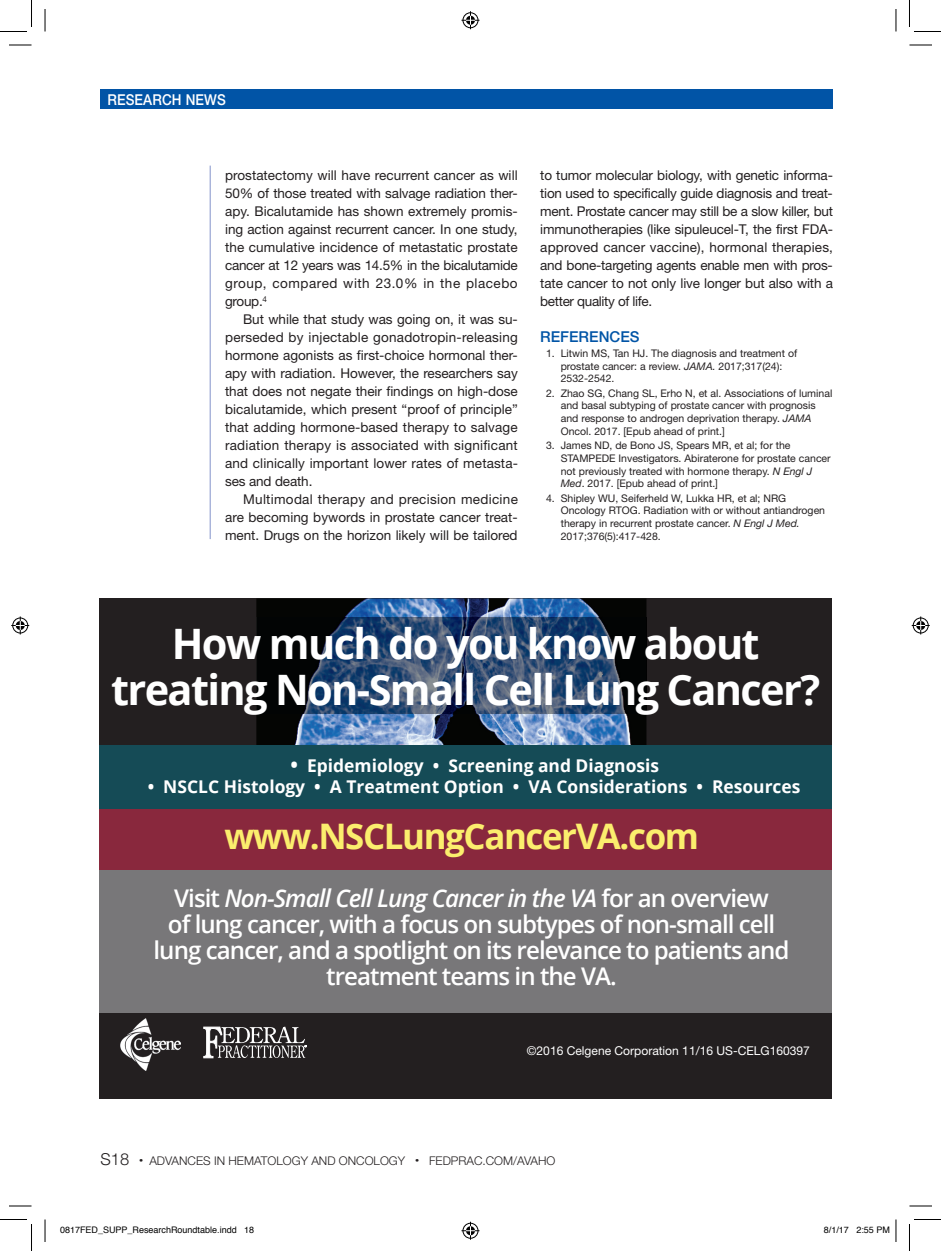
<style>
.page{position:relative;width:941px;height:1251px;background:#fff}
.page>*{position:absolute;margin:0;border:0;box-sizing:border-box;transform-origin:0 0}
.t1{font:700 42px/46px "Open Sans";letter-spacing:-.04em;color:#fff;text-align:center}
.t2{font:700 35.25px "Open Sans";letter-spacing:-.04em;color:#fbee6d}
.t3{font:600 24.3px/25.8px "Open Sans";letter-spacing:-.04em;color:#fff;text-align:center}
.t4{font:700 17.55px "Open Sans";color:#fff}
.t5{font:500 15px "Helvetica Neue LT Std";letter-spacing:.01em;color:#fff;scale:.9 1}
.t6{font:500 15px "Helvetica Neue LT Std";color:#0154a6}
.t7{font:13.5px/18px "Helvetica Neue LT Std";letter-spacing:-.005em;color:#231f20;text-align:justify}
.t8{font:12.15px "Helvetica Neue LT Std";color:#fff}
.t9{font:300 12px "Helvetica Neue LT Std";color:#231f20}
.t10{font:10.5px/12.8px "Helvetica Neue LT Std";color:#231f20}
.t11{font:9px "Helvetica";color:#000}
.s1{font-style:italic}
.s2{font-size:20.25px}
.s3{font-size:16.5px}
</style>
<div class="page">
<div style="left:100px;top:90px;width:732px;height:19px;background:#0154a6"></div>
<hr style="left:210px;top:166px;width:1px;height:373px;background:#8393ca">
<div style="left:100px;top:598px;width:732px;height:501px;background:#231f20"></div>
<img style="left:256px;top:598px;width:390px;height:148px">
<div style="left:100px;top:746px;width:732px;height:63px;background:#154b56"></div>
<div style="left:100px;top:809px;width:732px;height:62px;background:#89283d"></div>
<div style="left:100px;top:870px;width:732px;height:143px;background:#787779"></div>
<img style="left:256px;top:617px;width:390px;height:96px">
<img style="left:120px;top:1019px;width:60px;height:52px">
<svg style="left:203px;top:1027px;width:103px;height:31px"></svg>
<svg style="left:9px;top:45px;width:23px;height:1px"></svg>
<svg style="left:909px;top:45px;width:23px;height:1px"></svg>
<svg style="left:9px;top:1206px;width:23px;height:1px"></svg>
<svg style="left:909px;top:1206px;width:23px;height:1px"></svg>
<svg style="left:45px;top:9px;width:1px;height:23px"></svg>
<svg style="left:45px;top:1220px;width:1px;height:22px"></svg>
<svg style="left:895px;top:9px;width:1px;height:23px"></svg>
<svg style="left:0;top:0;width:32px;height:32px"></svg>
<svg style="left:0;top:1219px;width:32px;height:32px"></svg>
<svg style="left:909px;top:0;width:31px;height:32px"></svg>
<svg style="left:909px;top:1219px;width:31px;height:32px"></svg>
<svg style="left:461px;top:11px;width:18px;height:18px"></svg>
<svg style="left:461px;top:1222px;width:18px;height:18px"></svg>
<svg style="left:11px;top:616px;width:18px;height:18px"></svg>
<svg style="left:911px;top:616px;width:18px;height:18px"></svg>
<svg style="left:895px;top:1220px;width:1px;height:22px"></svg>
<p class="t5" style="left:107px;top:90px;width:133px">RESEARCH NEWS</p>
<p class="t7" style="left:225px;top:166px;width:294px">prostatectomy will have recurrent cancer as will 50% of those treated with salvage radiation ther&shy;apy. Bicalutamide has shown extremely promis&shy;ing action against recurrent cancer. In one study, the cumulative incidence of metastatic prostate cancer at 12 years was 14.5% in the bicalutamide group, compared with 23.0% in the placebo group.<sup>4</sup></p>
<p class="t7" style="left:225px;top:310px;width:294px;text-indent:18px">But while that study was going on, it was su&shy;perseded by injectable gonadotropin-releasing hormone agonists as first-choice hormonal ther&shy;apy with radiation. However, the researchers say that does not negate their findings on high-dose bicalutamide, which present “proof of principle” that adding hormone-based therapy to salvage radiation therapy is associated with significant and clinically important lower rates of metasta&shy;ses and death.</p>
<p class="t7" style="left:225px;top:490px;width:294px;text-indent:18px">Multimodal therapy and precision medicine are becoming bywords in prostate cancer treat&shy;ment. Drugs on the horizon likely will be tailored</p>
<p class="t7" style="left:540px;top:166px;width:294px">to tumor molecular biology, with genetic informa&shy;tion used to specifically guide diagnosis and treat&shy;ment. Prostate cancer may still be a slow killer, but immunotherapies (like sipuleucel-T, the first FDA&shy;approved cancer vaccine), hormonal therapies, and bone-targeting agents enable men with pros&shy;tate cancer to not only live longer but also with a better quality of life.</p>
<p class="t6" style="left:540px;top:328px;width:101px">REFERENCES</p>
<p class="t10" style="left:560px;top:347px;width:238px;text-indent:-15px">1. Litwin MS, Tan HJ. The diagnosis and treatment of prostate cancer: a review. <span class="s1">JAMA.</span> 2017;317(24):<br>2532-2542.</p>
<p class="t10" style="left:560px;top:386px;width:273px;text-indent:-15px">2. Zhao SG, Chang SL, Erho N, et al. Associations of luminal and basal subtyping of prostate cancer with prognosis and response to androgen deprivation therapy. <span class="s1">JAMA </span>Oncol. 2017. [Epub ahead of print.]</p>
<p class="t10" style="left:560px;top:439px;width:271px;text-indent:-15px">3. James ND, de Bono JS, Spears MR, et al; for the STAMPEDE Investigators. Abiraterone for prostate cancer not previously treated with hormone therapy. <span class="s1">N Engl J Med</span>. 2017. [Epub ahead of print.]</p>
<p class="t10" style="left:560px;top:491px;width:266px;text-indent:-15px">4. Shipley WU, Seiferheld W, Lukka HR, et al; NRG Oncology RTOG. Radiation with or without antiandrogen therapy in recurrent prostate cancer. <span class="s1">N Engl J Med.<br></span>2017;376(5):417-428.</p>
<h1 class="t1" style="left:111px;top:619px;width:710px">How much do you know about treating Non-Small Cell Lung Cancer?</h1>
<p class="t4" style="left:290px;top:753px;width:370px"><span class="s2">•</span> Epidemiology • Screening and Diagnosis</p>
<p class="t4" style="left:148px;top:775px;width:654px">• NSCLC Histology • A Treatment Option • VA Considerations • Resources</p>
<h2 class="t2" style="left:224px;top:812px;width:476px">www.NSCLungCancerVA.com</h2>
<h3 class="t3" style="left:153px;top:885px;width:637px">Visit <span class="s1">Non-Small Cell Lung Cancer in the VA</span> for an overview<br>of lung cancer, with a focus on subtypes of non-small cell lung cancer, and a spotlight on its relevance to patients and treatment teams in the VA.</h3>
<p class="t8" style="left:527px;top:1043px;width:284px">©2016 Celgene Corporation 11/16 US-CELG160397</p>
<p class="t9" style="left:100px;top:1153px;width:456px"><span class="s3">S18</span> <sup>•</sup> ADVANCES IN HEMATOLOGY AND ONCOLOGY <sup>•</sup> FEDPRAC.COM/AVAHO</p>
<p class="t11" style="left:60px;top:1223px;width:196px">0817FED_SUPP_ResearchRoundtable.indd 18</p>
<p class="t11" style="left:824px;top:1223px;width:68px">8/1/17 2:55 PM</p>
</div>
